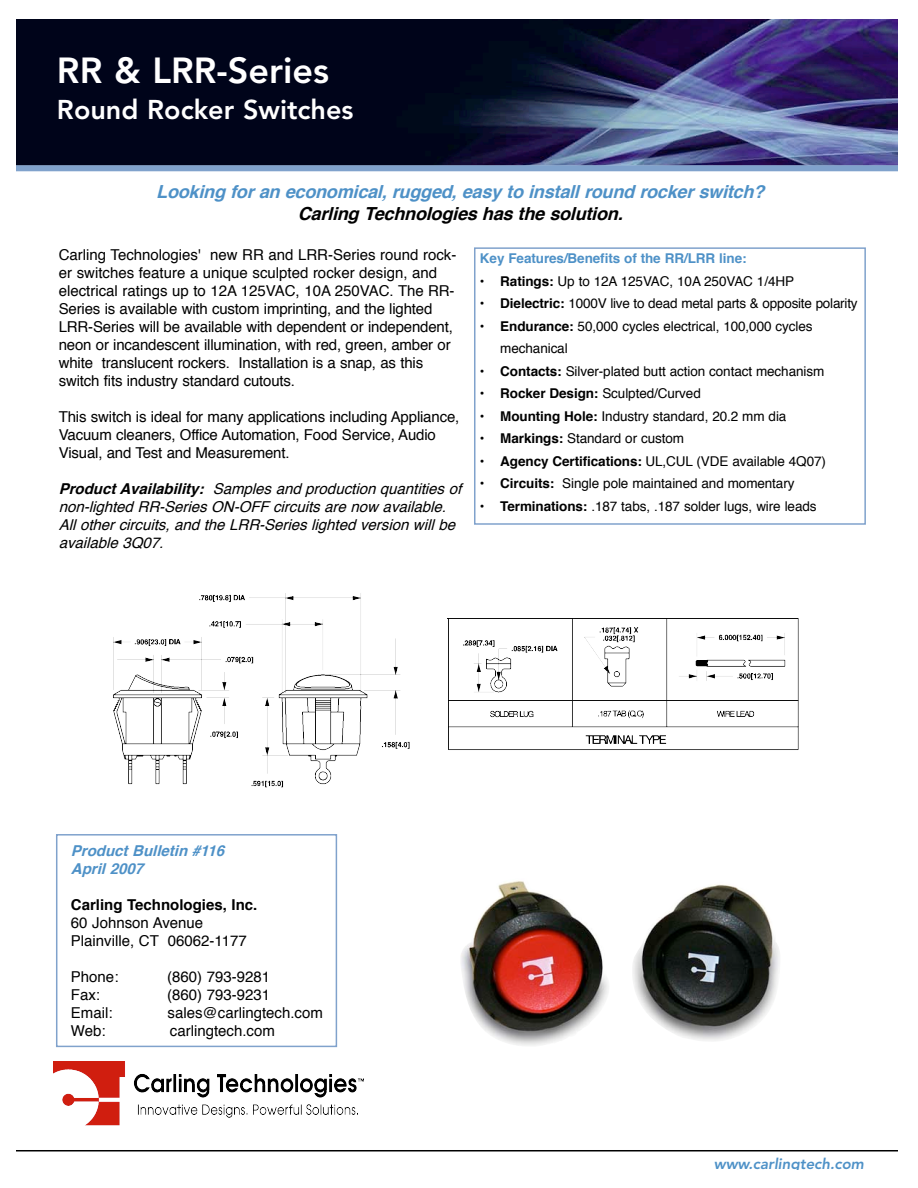
<style>
.page{position:relative;width:918px;height:1188px;background:#fff}
.page>*{position:absolute;margin:0;border:0;box-sizing:border-box;transform-origin:0 0}
.t1{font:800 36px "Avenir LT Std";color:#fff}
.t2{font:800 27px "Avenir LT Std";color:#fff}
.t3{font:italic 700 18px "Helvetica";color:#4e91c7}
.t4{font:italic 700 18px "Helvetica";color:#000}
.t5{font:15px/18px "Helvetica";letter-spacing:-.01em;color:#000}
.t6{font:italic 15px/18px "Helvetica";color:#000}
.t7{font:italic 700 15px/18px "Helvetica";color:#4e91c7}
.t8{font:700 15px "Helvetica";color:#000}
.t9{font:italic 800 15px "Avenir LT Std";color:#4e91c7}
.t10{font:13.5px/22.5px "Helvetica";letter-spacing:-.005em;color:#000}
.t11{font:700 13.5px "Helvetica";letter-spacing:-.005em;color:#4e91c7}
.s1{font-weight:700}
</style>
<div class="page">
<img style="left:53px;top:1062px;width:310px;height:90px">
<div style="left:474px;top:247px;width:392px;height:278px;border:2px solid #80a2cc"></div>
<img style="left:16px;top:19px;width:881px;height:146px">
<div style="left:16px;top:165px;width:881px;height:6px;background:#80a2cc"></div>
<hr style="left:16px;top:1150px;width:881px;height:1px;background:#000">
<img style="left:461px;top:881px;width:319px;height:165px">
<img style="left:113px;top:593px;width:297px;height:195px">
<div style="left:56px;top:834px;width:281px;height:213px;border:2px solid #80a2cc"></div>
<img style="left:447px;top:618px;width:352px;height:132px">
<h1 class="t1" style="left:57px;top:56px;width:274px">RR &amp; LRR-Series</h1>
<h2 class="t2" style="left:57px;top:99px;width:298px">Round Rocker Switches</h2>
<p class="t3" style="left:156px;top:184px;width:614px">Looking for an economical, rugged, easy to install round rocker switch?</p>
<p class="t4" style="left:298px;top:206px;width:331px">Carling Technologies has the solution.</p>
<p class="t5" style="left:59px;top:247px;width:399px">Carling Technologies' new RR and LRR-Series round rock&shy;er switches feature a unique sculpted rocker design, and electrical ratings up to 12A 125VAC, 10A 250VAC. The RR-Series is available with custom imprinting, and the lighted LRR-Series will be available with dependent or independent, neon or incandescent illumination, with red, green, amber or white translucent rockers. Installation is a snap, as this switch fits industry standard cutouts.</p>
<p class="t5" style="left:59px;top:409px;width:402px">This switch is ideal for many applications including Appliance,<br>Vacuum cleaners, Office Automation, Food Service, Audio<br>Visual, and Test and Measurement.</p>
<p class="t6" style="left:59px;top:481px;width:408px"><span class="s1">ProductAvailability:</span> Samples and production quantities of non-lighted RR-Series ON-OFF circuits are now available.<br>Allothercircuits,and the LRR-Series lighted version willbe available 3Q07.</p>
<p class="t11" style="left:480px;top:253px;width:268px">Key Features/Benefits of the RR/LRR line:</p>
<p class="t10" style="left:480px;top:271px;width:316px">• <span class="s1">Ratings:</span> Up to 12A 125VAC, 10A 250VAC 1/4HP</p>
<p class="t10" style="left:480px;top:293px;width:379px">• <span class="s1">Dielectric:</span> 1000V live to dead metal parts &amp; opposite polarity</p>
<p class="t10" style="left:500px;top:316px;width:314px;text-indent:-20px">• <span class="s1">Endurance:</span> 50,000 cycles electrical, 100,000 cycles mechanical</p>
<p class="t10" style="left:480px;top:361px;width:346px">• <span class="s1">Contacts:</span> Silver-plated butt action contact mechanism</p>
<p class="t10" style="left:480px;top:383px;width:222px">• <span class="s1">Rocker Design:</span> Sculpted/Curved</p>
<p class="t10" style="left:480px;top:406px;width:308px">• <span class="s1">Mounting Hole:</span> Industry standard, 20.2 mm dia</p>
<p class="t10" style="left:480px;top:428px;width:206px">• <span class="s1">Markings:</span> Standard or custom</p>
<p class="t10" style="left:480px;top:451px;width:347px">• <span class="s1">Agency Certifications:</span> UL,CUL (VDE available 4Q07)</p>
<p class="t10" style="left:480px;top:473px;width:316px">• <span class="s1">Circuits:</span> Single pole maintained and momentary</p>
<p class="t10" style="left:480px;top:496px;width:338px">• <span class="s1">Terminations:</span> .187 tabs, .187 solder lugs, wire leads</p>
<p class="t7" style="left:71px;top:843px;width:158px">ProductBulletin #116<br>April2007</p>
<p class="t8" style="left:71px;top:898px;width:188px">Carling Technologies, Inc.</p>
<p class="t5" style="left:71px;top:915px;width:177px">60 Johnson Avenue<br>Plainville, CT 06062-1177</p>
<p class="t5" style="left:71px;top:969px;width:49px">Phone:</p>
<p class="t5" style="left:167px;top:969px;width:104px">(860) 793-9281</p>
<p class="t5" style="left:71px;top:987px;width:31px">Fax:</p>
<p class="t5" style="left:167px;top:987px;width:104px">(860) 793-9231</p>
<p class="t5" style="left:71px;top:1005px;width:43px">Email:</p>
<p class="t5" style="left:168px;top:1005px;width:157px">sales@carlingtech.com</p>
<p class="t5" style="left:71px;top:1023px;width:36px">Web:</p>
<p class="t5" style="left:170px;top:1023px;width:107px">carlingtech.com</p>
<p class="t9" style="left:714px;top:1157px;width:152px">www.carlingtech.com</p>
</div>
